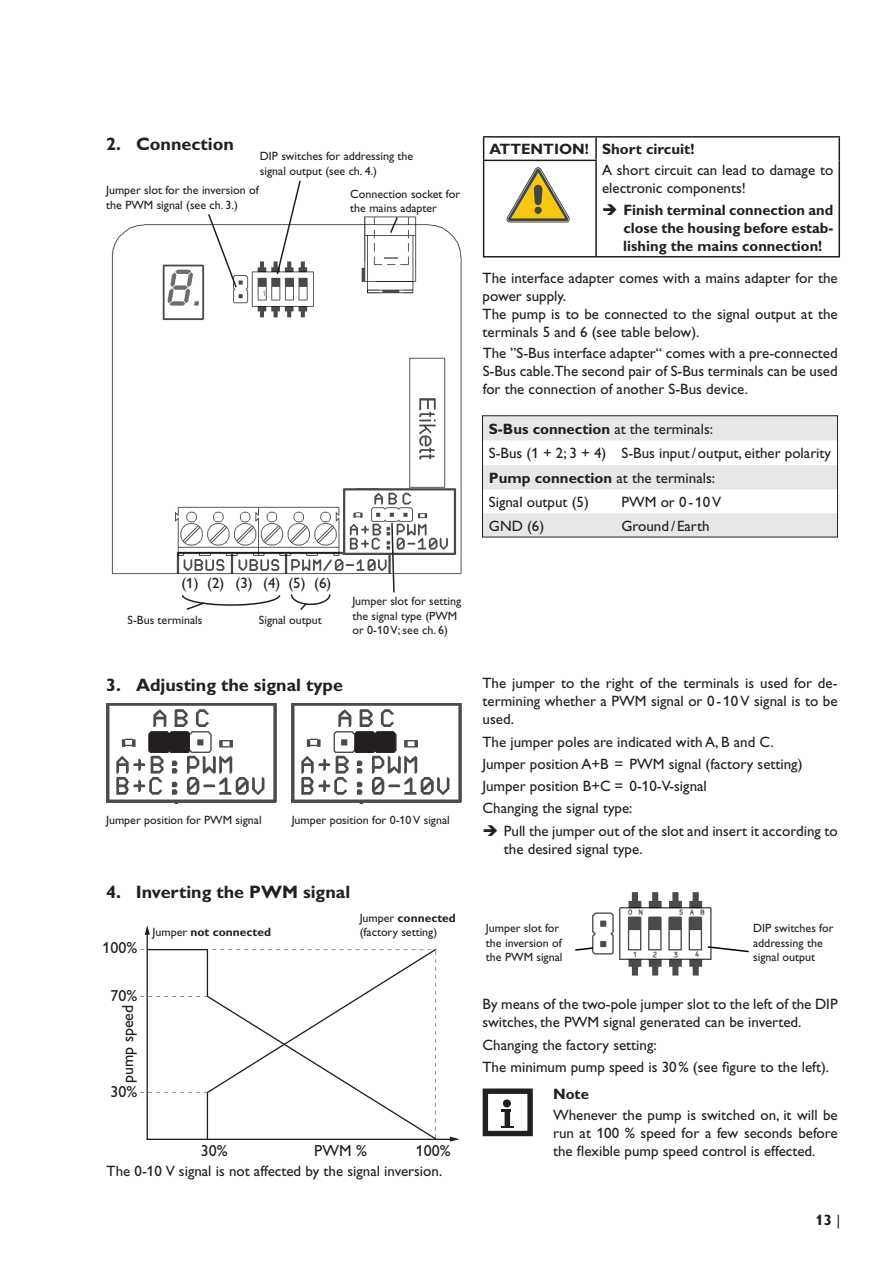
<style>
.page{position:relative;width:893px;height:1263px;background:#fff}
.page>*{position:absolute;margin:0;border:0;box-sizing:border-box;transform-origin:0 0}
.t1{font:54px "Lcd D";color:#6c6d70}
.t2{font:700 18px "Gill Alt One";color:#231f20}
.t3{font:15.9px "Gill Alt One";color:#231f20}
.t4{font:15px/18px "Gill Alt One";color:#231f20}
.t5{font:700 15px/18px "Gill Alt One";color:#231f20;text-align:justify}
.t6{font:12px/14.4px "Gill Alt One";color:#231f20}
.t7{font:700 12px "Gill Alt One";color:#231f20}
.s1{font-weight:400}
.s2{font-weight:700}
</style>
<div class="page">
<img style="left:111px;top:216px;width:350px;height:359px">
<svg style="left:484px;top:417px;width:352px;height:118px"></svg>
<div style="left:482px;top:415px;width:356px;height:122px;border:1px solid #231f20"></div>
<svg style="left:276px;top:180px;width:26px;height:96px"></svg>
<svg style="left:207px;top:214px;width:31px;height:75px"></svg>
<hr style="left:483px;top:136px;width:113px;height:2px;background:#231f20">
<svg style="left:483px;top:138px;width:1px;height:22px"></svg>
<hr style="left:596px;top:136px;width:244px;height:2px;background:#231f20">
<hr style="left:595px;top:138px;width:2px;height:22px;background:#231f20">
<hr style="left:838px;top:138px;width:2px;height:22px;background:#231f20">
<hr style="left:483px;top:160px;width:114px;height:1px;background:#231f20">
<hr style="left:483px;top:161px;width:1px;height:95px;background:#231f20">
<hr style="left:595px;top:161px;width:2px;height:95px;background:#231f20">
<hr style="left:838px;top:160px;width:2px;height:96px;background:#231f20">
<hr style="left:483px;top:256px;width:113px;height:1px;background:#231f20">
<hr style="left:596px;top:256px;width:244px;height:1px;background:#231f20">
<svg style="left:506px;top:168px;width:64px;height:54px"></svg>
<img style="left:592px;top:892px;width:120px;height:84px">
<svg style="left:575px;top:946px;width:20px;height:6px"></svg>
<svg style="left:706px;top:945px;width:43px;height:8px"></svg>
<svg style="left:145px;top:925px;width:5px;height:10px"></svg>
<svg style="left:450px;top:1136px;width:9px;height:5px"></svg>
<hr style="left:147px;top:932px;width:1px;height:208px;background:#231f20">
<hr style="left:147px;top:1139px;width:305px;height:1px;background:#231f20">
<svg style="left:140px;top:948px;width:297px;height:192px"></svg>
<div style="left:483px;top:1088px;width:50px;height:48px;border:5px solid #231f20"></div>
<div style="left:504px;top:1108px;width:7px;height:20px;background:#231f20;border:1px solid #fff"></div>
<svg style="left:501px;top:1109px;width:9px;height:2px"></svg>
<svg style="left:501px;top:1126px;width:12px;height:2px"></svg>
<div style="left:502px;top:1099px;width:9px;height:9px;background:#231f20;border-radius:50%"></div>
<div style="left:502px;top:1098px;width:10px;height:10px;border:1px solid #fff;border-radius:50%"></div>
<svg style="left:181px;top:595px;width:100px;height:15px"></svg>
<svg style="left:390px;top:521px;width:5px;height:72px"></svg>
<svg style="left:290px;top:594px;width:41px;height:16px"></svg>
<svg style="left:389px;top:216px;width:10px;height:19px"></svg>
<img style="left:106px;top:703px;width:171px;height:100px">
<svg style="left:147px;top:731px;width:43px;height:22px"></svg>
<img style="left:291px;top:703px;width:171px;height:100px">
<svg style="left:353px;top:731px;width:43px;height:22px"></svg>
<p class="t2" style="left:106px;top:133px;width:129px">2. Connection</p>
<p class="t6" style="left:260px;top:149px;width:155px">DIP switches for addressing the signal output (see ch. 4.)</p>
<p class="t6" style="left:106px;top:183px;width:154px">Jumper slot for the inversion of the PWM signal (see ch. 3.)</p>
<h1 class="t1" style="left:164px;top:261px;width:40px">8.</h1>
<p class="t6" style="left:350px;top:187px;width:111px">Connection socket for the mains adapter</p>
<p class="t4" style="left:181px;top:574px;width:152px">(1) (2) (3) (4) (5) (6)</p>
<p class="t6" style="left:128px;top:613px;width:76px">S-Bus terminals</p>
<p class="t6" style="left:259px;top:613px;width:64px">Signal output</p>
<p class="t6" style="left:352px;top:594px;width:110px">Jumper slot for setting the signal type (PWM or 0-10 V; see ch. 6)</p>
<p class="t2" style="left:106px;top:674px;width:238px">3. Adjusting the signal type</p>
<p class="t6" style="left:106px;top:812px;width:157px">Jumper position for PWM signal</p>
<p class="t6" style="left:292px;top:812px;width:160px">Jumper position for 0-10 V signal</p>
<p class="t2" style="left:106px;top:882px;width:246px">4. Inverting the PWM signal</p>
<p class="t3" style="left:102px;top:938px;width:36px">100%</p>
<p class="t7" style="left:153px;top:925px;width:120px"><span class="s1">Jumper</span> not connected</p>
<p class="t6" style="left:360px;top:911px;width:98px">Jumper <span class="s2">connected </span>(factory setting)</p>
<p class="t3" style="left:111px;top:986px;width:28px">70%</p>
<p class="t3" style="left:119px;top:1083px;width:80px;rotate:-90deg">pump speed</p>
<p class="t3" style="left:111px;top:1083px;width:28px">30%</p>
<p class="t3" style="left:201px;top:1142px;width:28px">30%</p>
<p class="t3" style="left:314px;top:1142px;width:54px">PWM %</p>
<p class="t3" style="left:416px;top:1142px;width:36px">100%</p>
<p class="t4" style="left:107px;top:1161px;width:337px">The 0-10 V signal is not affected by the signal inversion.</p>
<p class="t5" style="left:490px;top:140px;width:206px">ATTENTION! Short circuit!</p>
<p class="t4" style="left:602px;top:160px;width:233px">A short circuit can lead to damage to electronic components!</p>
<p class="t5" style="left:623px;top:200px;width:211px">Finish terminal connection and close the housing before estab&shy;lishing the mains connection!</p>
<p class="t4" style="left:483px;top:269px;width:357px">The interface adapter comes with a mains adapter for the power supply.<br>The pump is to be connected to the signal output at the terminals 5 and 6 (see table below).</p>
<p class="t4" style="left:483px;top:344px;width:356px;text-align:justify">The ”S-Bus interface adapter“ comes with a pre-connected S-Bus cable.The second pair of S-Bus terminals can be used for the connection of another S-Bus device.</p>
<p class="t4" style="left:489px;top:416px;width:344px;line-height:24.5px"><span class="s2">S-Bus connection</span> at the terminals:<br>S-Bus (1 + 2; 3 + 4) S-Bus input/output, either polarity <span class="s2">Pump connection</span> at the terminals:<br>Signal output (5)</p>
<p class="t4" style="left:621px;top:493px;width:101px">PWM or 0 -10V</p>
<p class="t4" style="left:489px;top:517px;width:57px">GND (6)</p>
<p class="t4" style="left:621px;top:517px;width:90px">Ground/ Earth</p>
<p class="t4" style="left:483px;top:674px;width:357px;text-align:justify">The jumper to the right of the terminals is used for de&shy;termining whether a PWM signal or 0 -10 V signal is to be used.</p>
<p class="t4" style="left:483px;top:730px;width:321px;line-height:22.2px">The jumper poles are indicated with A, B and C.<br>Jumper position A+B = PWM signal (factory setting)<br>Jumper position B+C = 0-10-V-signal<br>Changing the signal type:</p>
<p class="t4" style="left:504px;top:821px;width:335px">Pull the jumper out of the slot and insert it according to the desired signal type.</p>
<p class="t6" style="left:486px;top:921px;width:78px">Jumper slot for the inversion of the PWM signal</p>
<p class="t6" style="left:753px;top:921px;width:82px">DIP switches for addressing the signal output</p>
<p class="t4" style="left:483px;top:995px;width:357px">By means of the two-pole jumper slot to the left of the DIP switches, the PWM signal generated can be inverted.</p>
<p class="t4" style="left:483px;top:1033px;width:348px;line-height:22.2px">Changing the factory setting:<br>The minimum pump speed is 30% (see figure to the left).</p>
<p class="t5" style="left:553px;top:1085px;width:37px">Note</p>
<p class="t4" style="left:553px;top:1105px;width:286px;text-align:justify">Whenever the pump is switched on, it will be run at 100 % speed for a few seconds before the flexible pump speed control is effected.</p>
<p class="t5" style="left:816px;top:1210px;width:26px">13 <span class="s1">|</span></p>
</div>
